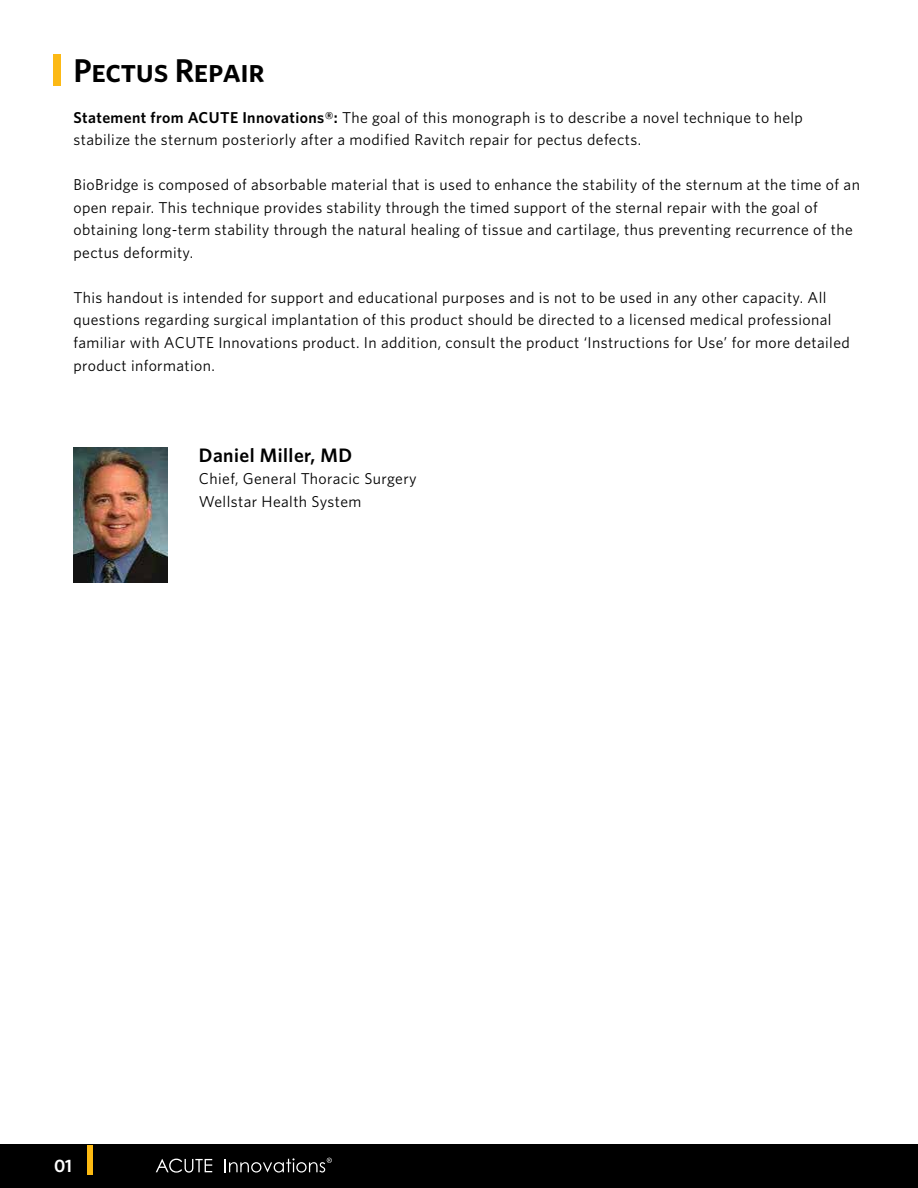
<style>
.page{position:relative;width:918px;height:1188px;background:#fff}
.page>*{position:absolute;margin:0;border:0;box-sizing:border-box;transform-origin:0 0}
.t1{font:33px "Whitney Semibold SC";letter-spacing:-.01em;color:#000}
.t2{font:600 19.5px "Whitney";letter-spacing:.025em;color:#000}
.t3{font:600 18px "Whitney";color:#fff}
.t4{font:15.75px/22.5px "Whitney";letter-spacing:.025em;color:#000}
.s1{font-weight:600}
</style>
<div class="page">
<div style="left:0;top:1145px;width:918px;height:43px;background:#000"></div>
<div style="left:87px;top:1145px;width:5px;height:29px;background:#fdba12"></div>
<svg style="left:156px;top:1159px;width:56px;height:14px"></svg>
<svg style="left:225px;top:1158px;width:107px;height:15px"></svg>
<div style="left:53px;top:54px;width:7px;height:32px;background:#fcb915"></div>
<img style="left:73px;top:447px;width:95px;height:135px">
<h1 class="t1" style="left:73px;top:51px;width:193px">Pectus Repair</h1>
<p class="t4" style="left:73px;top:106px;width:731px"><span class="s1">Statement from ACUTE Innovations®:</span> The goal of this monograph is to describe a novel technique to help stabilize the sternum posteriorly after a modified Ravitch repair for pectus defects.</p>
<p class="t4" style="left:73px;top:173px;width:788px">BioBridge is composed of absorbable material that is used to enhance the stability of the sternum at the time of an open repair. This technique provides stability through the timed support of the sternal repair with the goal of obtaining long-term stability through the natural healing of tissue and cartilage, thus preventing recurrence of the pectus deformity.</p>
<p class="t4" style="left:73px;top:286px;width:778px">This handout is intended for support and educational purposes and is not to be used in any other capacity. All questions regarding surgical implantation of this product should be directed to a licensed medical professional familiar with ACUTE Innovations product. In addition, consult the product ‘Instructions for Use’ for more detailed product information.</p>
<p class="t2" style="left:199px;top:443px;width:155px">Daniel Miller, MD</p>
<p class="t4" style="left:199px;top:467px;width:219px">Chief, General Thoracic Surgery<br>Wellstar Health System</p>
<p class="t3" style="left:54px;top:1155px;width:20px">01</p>
</div>
